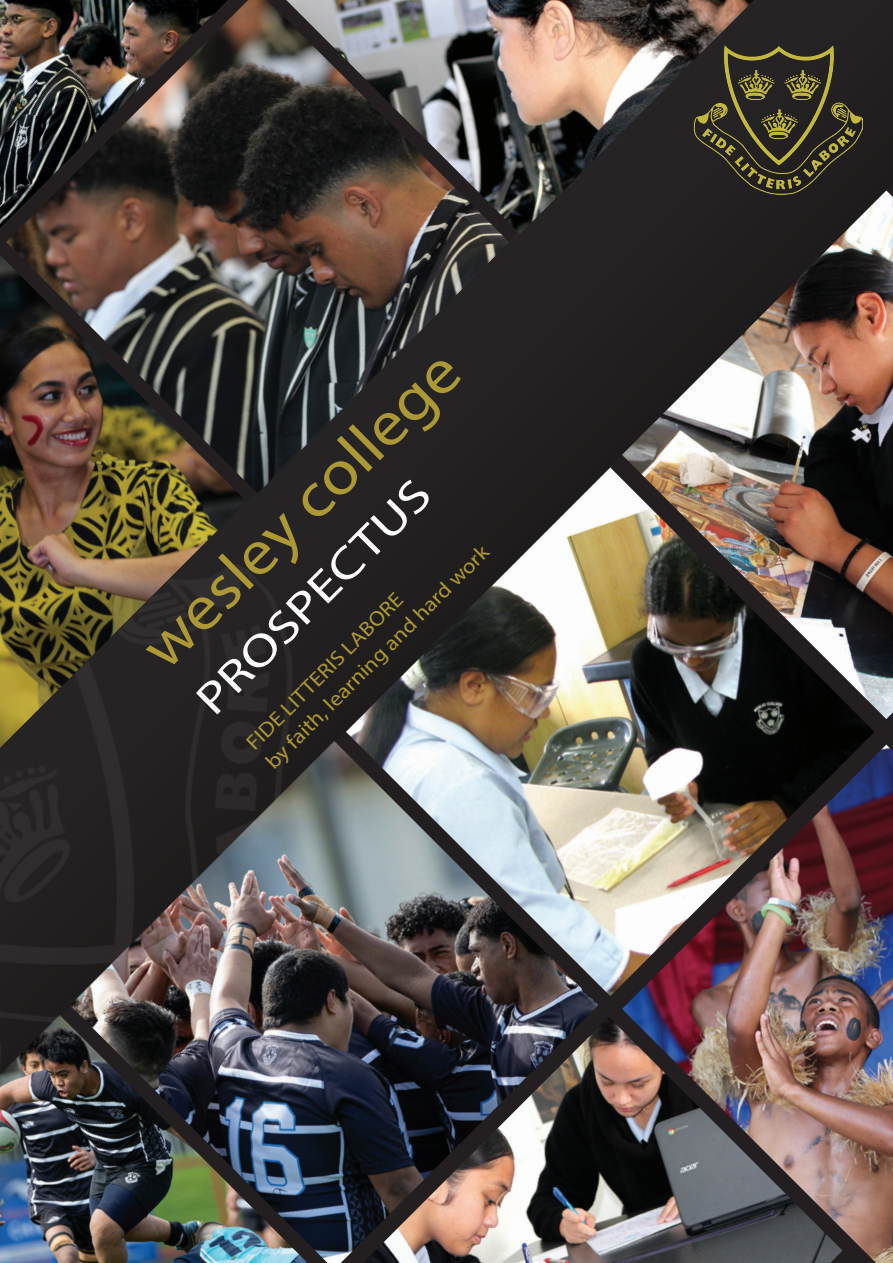
<style>
.page{position:relative;width:893px;height:1263px;background:#fff}
.page>*{position:absolute;margin:0;border:0;box-sizing:border-box;transform-origin:0 0}
.t1{font:63px "Myriad Pro";color:#ac9834;scale:1.1 1}
.t2{font:45px "Myriad Pro";color:#fff;scale:1.25 1}
.t3{font:21px "Myriad Pro";color:#ac9834;scale:1.1 1}
</style>
<div class="page">
<img style="left:855px;top:1171px;width:38px;height:92px">
<img style="left:0;top:1171px;width:308px;height:92px">
<img style="left:363px;top:1171px;width:479px;height:92px">
<img style="left:0;top:0;width:893px;height:1171px">
<img style="left:692px;top:45px;width:170px;height:149px">
<p class="t1" style="left:124px;top:630px;width:384px;rotate:-45deg">wesley college</p>
<p class="t2" style="left:184px;top:687px;width:250px;rotate:-45deg">PROSPECTUS</p>
<p class="t3" style="left:260px;top:756px;width:280px;rotate:-45deg">by faith, learning and hard work</p>
<p class="t3" style="left:241px;top:737px;width:194px;rotate:-45deg">FIDE LITTERIS LABORE</p>
</div>
